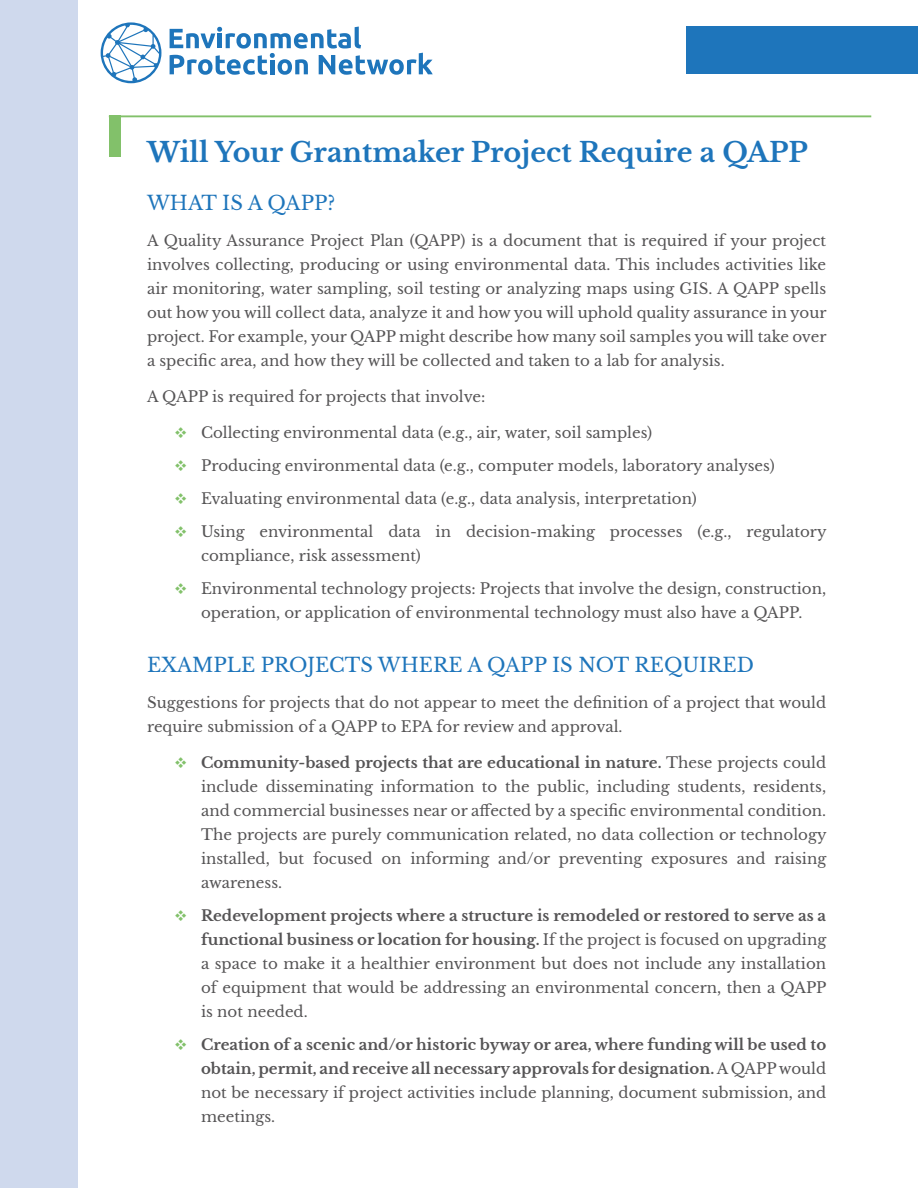
<style>
.page{position:relative;width:918px;height:1188px;background:#fff}
.page>*{position:absolute;margin:0;border:0;box-sizing:border-box;transform-origin:0 0}
.t1{font:700 27px "Libre Baskerville";color:#1e75bb}
.t2{font:19.5px "Libre Baskerville";color:#1e75bb}
.t3{font:15px/24px "Libre Baskerville";color:#555455;text-align:justify}
.t4{font:700 15px/24px "Libre Baskerville";color:#555455;text-align:justify}
.s1{font-weight:700}
.s2{font-weight:400}
</style>
<div class="page">
<div style="left:1px;top:1px;width:77px;height:1187px;background:#cfd9ed"></div>
<div style="left:687px;top:26px;width:231px;height:48px;background:#1e75bb"></div>
<svg style="left:170px;top:27px;width:263px;height:48px"></svg>
<svg style="left:101px;top:22px;width:60px;height:61px"></svg>
<hr style="left:109px;top:115px;width:762px;height:2px;background:#82c16a">
<div style="left:109px;top:115px;width:12px;height:41px;background:#82c16a"></div>
<p class="t1" style="left:147px;top:136px;width:662px">Will Your Grantmaker Project Require a QAPP</p>
<p class="t2" style="left:147px;top:191px;width:190px">WHAT IS A QAPP?</p>
<p class="t3" style="left:147px;top:229px;width:681px">A Quality Assurance Project Plan (QAPP) is a document that is required if your project involves collecting, producing or using environmental data. This includes activities like air monitoring, water sampling, soil testing or analyzing maps using GIS. A QAPP spells out how you will collect data, analyze it and how you will uphold quality assurance in your project. For example, your QAPP might describe how many soil samples you will take over a specific area, and how they will be collected and taken to a lab for analysis.</p>
<p class="t3" style="left:147px;top:385px;width:340px">A QAPP is required for projects that involve:</p>
<p class="t3" style="left:201px;top:421px;width:453px">Collecting environmental data (e.g., air, water, soil samples)</p>
<p class="t3" style="left:201px;top:454px;width:575px">Producing environmental data (e.g., computer models, laboratory analyses)</p>
<p class="t3" style="left:201px;top:487px;width:497px">Evaluating environmental data (e.g., data analysis, interpretation)</p>
<p class="t3" style="left:201px;top:520px;width:627px">Using environmental data in decision-making processes (e.g., regulatory compliance, risk assessment)</p>
<p class="t3" style="left:201px;top:577px;width:627px">Environmental technology projects: Projects that involve the design, construction, operation, or application of environmental technology must also have a QAPP.</p>
<p class="t2" style="left:147px;top:653px;width:608px">EXAMPLE PROJECTS WHERE A QAPP IS NOT REQUIRED</p>
<p class="t3" style="left:147px;top:691px;width:681px">Suggestions for projects that do not appear to meet the definition of a project that would require submission of a QAPP to EPA for review and approval.</p>
<p class="t3" style="left:201px;top:751px;width:627px"><span class="s1">Community-based projects that are educational in nature.</span> These projects could include disseminating information to the public, including students, residents, and commercial businesses near or affected by a specific environmental condition.<br>The projects are purely communication related, no data collection or technology installed, but focused on informing and/or preventing exposures and raising awareness.</p>
<p class="t3" style="left:201px;top:904px;width:627px"><span class="s1">Redevelopment projects where a structure is remodeled or restored to serve as a functional business or location for housing.</span> If the project is focused on upgrading a space to make it a healthier environment but does not include any installation of equipment that would be addressing an environmental concern, then a QAPP is not needed.</p>
<p class="t4" style="left:201px;top:1033px;width:627px">Creation of a scenic and/or historic byway or area, where funding will be used to obtain, permit, and receive all necessary approvals for designation. <span class="s2">A QAPP would not be necessary if project activities include planning, document submission, and meetings.</span></p>
</div>
